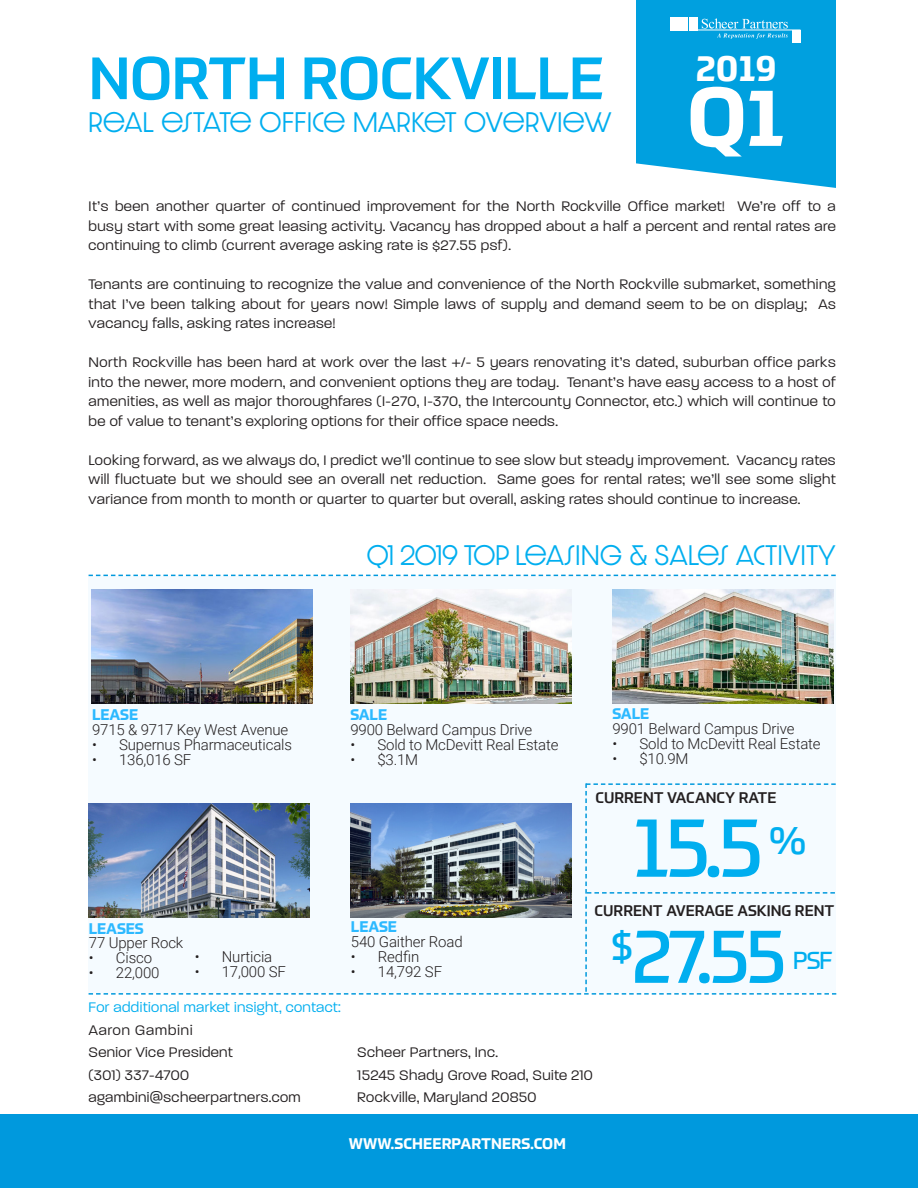
<style>
.page{position:relative;width:918px;height:1188px;background:#fff}
.page>*{position:absolute;margin:0;border:0;box-sizing:border-box;transform-origin:0 0}
.t1{font:84.15px "Prometo";color:#00aeef}
.t2{font:700 81px "Prometo";color:#fff}
.t3{font:76.5px "Prometo";color:#00aeef}
.t4{font:500 58.5px "Prometo";letter-spacing:-.01em;color:#00aeef}
.t5{font:700 36px "Prometo";color:#fff}
.t6{font:300 24px "Dazzle Unicase";letter-spacing:.02em;color:#00aeef}
.t7{font:24px "Prometo";color:#00aeef}
.t8{font:300 15px/19.5px "Paralucent";letter-spacing:.025em;color:#231f20;text-align:justify}
.t9{font:300 15px "Roboto";letter-spacing:-.01em;color:#231f20}
.t10{font:500 15px "Prometo";color:#231f20}
.t11{font:300 15px "Paralucent";letter-spacing:.025em;color:#00aeef}
.t12{font:700 15px "Prometo";letter-spacing:-.01em;color:#2cb9ff}
.t13{font:700 15px "Prometo";letter-spacing:.005em;color:#fff}
.t14{font:15px "Paralucent Text";letter-spacing:.025em;color:#231f20}
</style>
<div class="page">
<div style="left:89px;top:577px;width:747px;height:416px;background:#f5fbff"></div>
<div style="left:0;top:1115px;width:918px;height:73px;background:#09d"></div>
<svg style="left:89px;top:783px;width:747px;height:212px"></svg>
<svg style="left:89px;top:575px;width:747px;height:1px"></svg>
<img style="left:92px;top:590px;width:221px;height:114px">
<img style="left:89px;top:804px;width:221px;height:114px">
<img style="left:351px;top:804px;width:220px;height:114px">
<img style="left:351px;top:590px;width:220px;height:114px">
<img style="left:613px;top:590px;width:220px;height:114px">
<div style="left:636px;top:0;width:200px;height:190px;background:#00a0df"></div>
<svg style="left:636px;top:163px;width:200px;height:27px"></svg>
<div style="left:680px;top:17px;width:8px;height:13px;background:#fff"></div>
<div style="left:689px;top:17px;width:8px;height:13px;background:#fff"></div>
<div style="left:670px;top:17px;width:8px;height:13px;background:#fff"></div>
<svg style="left:702px;top:18px;width:86px;height:21px"></svg>
<hr style="left:697px;top:30px;width:104px;height:1px;background:#fff">
<div style="left:792px;top:30px;width:9px;height:13px;background:#fff"></div>
<p class="t4" style="left:89px;top:42px;width:517px">NORTH ROCKVILLE</p>
<p class="t6" style="left:89px;top:105px;width:524px">REAL ESTATE OFFICE MARKET OVERVIEW</p>
<p class="t5" style="left:696px;top:46px;width:82px">2019</p>
<p class="t2" style="left:687px;top:66px;width:99px">Q1</p>
<p class="t8" style="left:89px;top:197px;width:749px">It’s been another quarter of continued improvement for the North Rockville Office market! We’re off to a busy start with some great leasing activity. Vacancy has dropped about a half a percent and rental rates are continuing to climb (current average asking rate is $27.55 psf).</p>
<p class="t8" style="left:89px;top:275px;width:749px">Tenants are continuing to recognize the value and convenience of the North Rockville submarket, something that I’ve been talking about for years now! Simple laws of supply and demand seem to be on display; As vacancy falls, asking rates increase!</p>
<p class="t8" style="left:89px;top:353px;width:749px">North Rockville has been hard at work over the last +/- 5 years renovating it’s dated, suburban office parks into the newer, more modern, and convenient options they are today. Tenant’s have easy access to a host of amenities, as well as major thoroughfares (I-270, I-370, the Intercounty Connector, etc.) which will continue to be of value to tenant’s exploring options for their office space needs.</p>
<p class="t8" style="left:89px;top:450px;width:749px">Looking forward, as we always do, I predict we’ll continue to see slow but steady improvement. Vacancy rates will fluctuate but we should see an overall net reduction. Same goes for rental rates; we’ll see some slight variance from month to month or quarter to quarter but overall, asking rates should continue to increase.</p>
<p class="t6" style="left:367px;top:538px;width:470px">Q1 2019 TOP LEASING &amp; SALES ACTIVITY</p>
<p class="t12" style="left:92px;top:706px;width:48px">LEASE</p>
<p class="t9" style="left:92px;top:719px;width:198px">9715 &amp; 9717 Key West Avenue</p>
<p class="t9" style="left:92px;top:734px;width:201px">• Supernus Pharmaceuticals</p>
<p class="t9" style="left:92px;top:749px;width:101px">• 136,016 SF</p>
<p class="t12" style="left:350px;top:705px;width:38px">SALE</p>
<p class="t9" style="left:350px;top:719px;width:184px">9900 Belward Campus Drive</p>
<p class="t9" style="left:350px;top:734px;width:210px">• Sold to McDevitt Real Estate</p>
<p class="t9" style="left:350px;top:749px;width:69px">• $3.1M</p>
<p class="t12" style="left:612px;top:705px;width:38px">SALE</p>
<p class="t9" style="left:612px;top:718px;width:184px">9901 Belward Campus Drive</p>
<p class="t9" style="left:612px;top:733px;width:210px">• Sold to McDevitt Real Estate</p>
<p class="t9" style="left:612px;top:748px;width:78px">• $10.9M</p>
<p class="t10" style="left:596px;top:788px;width:182px">CURRENT VACANCY RATE</p>
<p class="t1" style="left:632px;top:795px;width:175px">15.5 <sup>%</sup></p>
<p class="t12" style="left:89px;top:919px;width:56px">LEASES</p>
<p class="t9" style="left:89px;top:933px;width:96px">77 Upper Rock</p>
<p class="t9" style="left:89px;top:947px;width:65px">• Cisco</p>
<p class="t9" style="left:89px;top:962px;width:72px">• 22,000</p>
<p class="t9" style="left:195px;top:946px;width:79px">• Nurticia</p>
<p class="t9" style="left:195px;top:961px;width:93px">• 17,000 SF</p>
<p class="t11" style="left:89px;top:999px;width:254px">For additional market insight, contact:</p>
<p class="t14" style="left:89px;top:1021px;width:106px">Aaron Gambini</p>
<p class="t8" style="left:89px;top:1043px;width:146px">Senior Vice President</p>
<p class="t8" style="left:89px;top:1065px;width:102px">(301) 337-4700</p>
<p class="t8" style="left:89px;top:1088px;width:214px">agambini@scheerpartners.com</p>
<p class="t12" style="left:351px;top:917px;width:48px">LEASE</p>
<p class="t9" style="left:351px;top:931px;width:113px">540 Gaither Road</p>
<p class="t9" style="left:351px;top:946px;width:70px">• Redfin</p>
<p class="t9" style="left:351px;top:961px;width:93px">• 14,792 SF</p>
<p class="t10" style="left:595px;top:901px;width:241px">CURRENT AVERAGE ASKING RENT</p>
<p class="t3" style="left:611px;top:909px;width:177px"><sup>$</sup>27.55</p>
<p class="t7" style="left:793px;top:946px;width:41px">PSF</p>
<p class="t8" style="left:357px;top:1043px;width:142px">Scheer Partners, Inc.</p>
<p class="t8" style="left:357px;top:1065px;width:237px">15245 Shady Grove Road, Suite 210</p>
<p class="t8" style="left:357px;top:1088px;width:181px">Rockville, Maryland 20850</p>
<p class="t13" style="left:349px;top:1135px;width:218px">WWW.SCHEERPARTNERS.COM</p>
</div>
